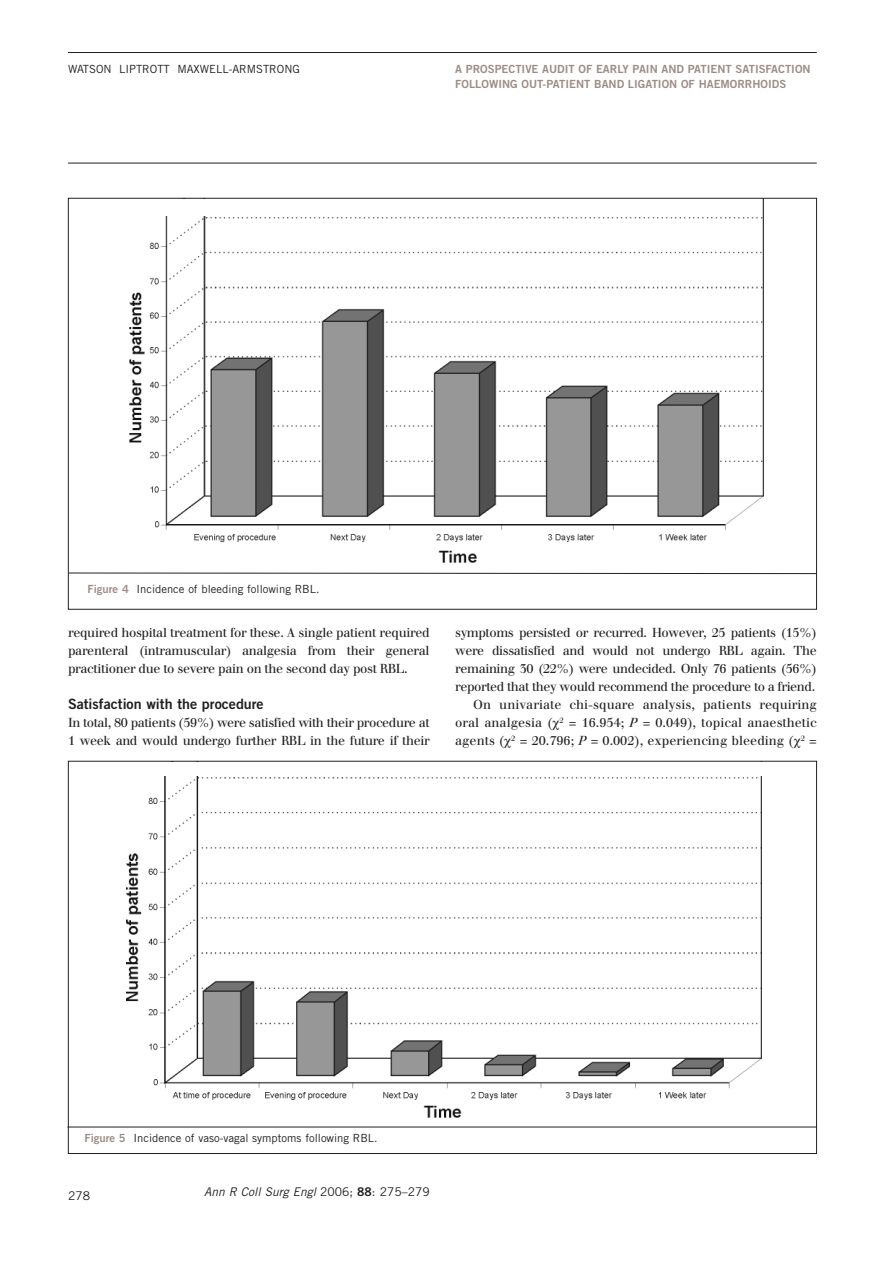
<style>
.page{position:relative;width:893px;height:1263px;background:#fff}
.page>*{position:absolute;margin:0;border:0;box-sizing:border-box;transform-origin:0 0}
.t1{font:14.25px "Trade Gothic Bold Two";color:#231f20}
.t2{font:12.75px/18px "Walbaum";letter-spacing:-.035em;color:#231f20;text-align:justify}
.t3{font:italic 12px "Trade Gothic";color:#231f20}
.t4{font:12px "Trade Gothic";color:#231f20}
.t5{font:11.25px "Trade Gothic";color:#231f20}
.t6{font:11.25px/15px "Trade Gothic Bold Two";color:#9d8d85}
.s1{font-family:"Trade Gothic Bold Two";color:#9d8d85}
.s2{font-style:italic}
.s3{font-style:normal}
.s4{font-family:"Trade Gothic Bold Two";font-style:normal}
</style>
<div class="page">
<hr style="left:68px;top:163px;width:748px;height:1px;background:#231f20">
<hr style="left:68px;top:52px;width:748px;height:1px;background:#231f20">
<img style="left:130px;top:200px;width:633px;height:363px">
<img style="left:127px;top:776px;width:635px;height:342px">
<hr style="left:67px;top:1127px;width:749px;height:1px;background:#231f20">
<svg style="left:68px;top:572px;width:749px;height:2px"></svg>
<div style="left:137px;top:199px;width:109px;height:16px;background:#fff"></div>
<p class="t5" style="left:68px;top:65px;width:233px">WATSON LIPTROTT MAXWELL-ARMSTRONG</p>
<p class="t6" style="left:455px;top:63px;width:357px">A PROSPECTIVE AUDIT OF EARLY PAIN AND PATIENT SATISFACTION<br>FOLLOWING OUT-PATIENT BAND LIGATION OF HAEMORRHOIDS</p>
<p class="t5" style="left:88px;top:585px;width:233px"><span class="s1">Figure 4</span> Incidence of bleeding following RBL.</p>
<p class="t2" style="left:68px;top:625px;width:363px">required hospital treatment for these. A single patient required parenteral (intramuscular) analgesia from their general practitioner due to severe pain on the second day post RBL.</p>
<p class="t1" style="left:68px;top:698px;width:197px">Satisfaction with the procedure</p>
<p class="t2" style="left:68px;top:715px;width:363px">In total, 80 patients (59%) were satisfied with their procedure at<br>1 week and would undergo further RBL in the future if their</p>
<p class="t2" style="left:455px;top:625px;width:363px;text-align:right">symptoms persisted or recurred. However, 25 patients (15%) were dissatisfied and would not undergo RBL again. The remaining 30 (22%) were undecided. Only 76 patients (56%) reported that they would recommend the procedure to a friend.<br>On univariate chi-square analysis, patients requiring oral analgesia ( <sup>2</sup> = 16.954; <span class="s2">P</span> = 0.049), topical anaesthetic agents ( <sup>2</sup> = 20.796; <span class="s2">P</span> = 0.002), experiencing bleeding ( <sup>2</sup> =</p>
<p class="t5" style="left:85px;top:1134px;width:294px"><span class="s1">Figure 5</span> Incidence of vaso-vagal symptoms following RBL.</p>
<p class="t4" style="left:68px;top:1191px;width:23px">278</p>
<p class="t3" style="left:204px;top:1188px;width:227px">Ann R Coll Surg Engl <span class="s3">2006;</span> <span class="s4">88</span><span class="s3">: 275–279</span></p>
</div>
